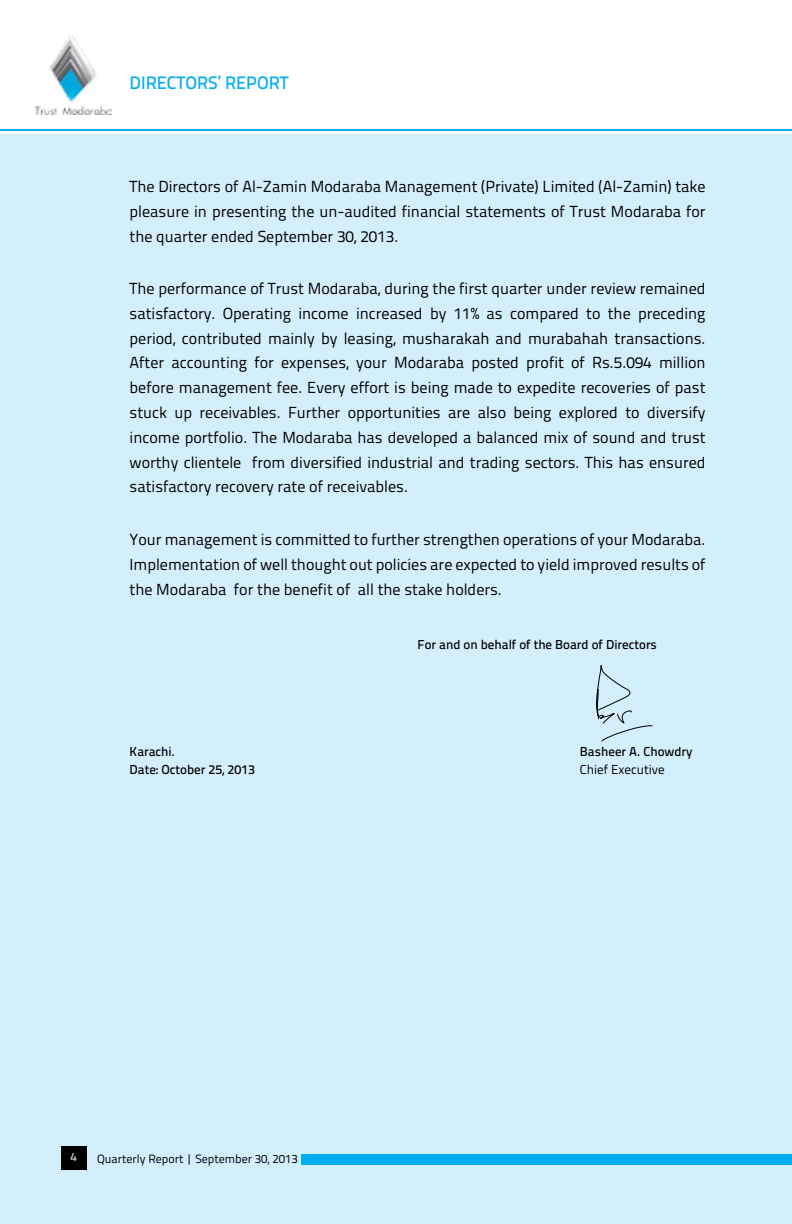
<style>
.page{position:relative;width:792px;height:1224px;background:#fff}
.page>*{position:absolute;margin:0;border:0;box-sizing:border-box;transform-origin:0 0}
.t1{font:18px "Titillium Text 25 L 600 wt";color:#00aeef}
.t2{font:16px/24.8px "Titillium Text 25 L 400 wt";color:#000;text-align:justify}
.t3{font:13px "Titillium Text 25 L 600 wt";color:#000}
.t4{font:13px "Titillium Text 25 L 400 wt";color:#000}
.t5{font:12px "Titillium Text 25 L 400 wt";color:#000}
.t6{font:12px "Titillium Text 25 L 400 wt";color:#fff}
</style>
<div class="page">
<div style="left:0;top:134px;width:792px;height:1090px;background:#d4effc"></div>
<hr style="left:0;top:129px;width:792px;height:2px;background:#00aeef">
<img style="left:36px;top:35px;width:76px;height:79px">
<div style="left:61px;top:1146px;width:25px;height:24px;background:#000"></div>
<div style="left:301px;top:1154px;width:491px;height:11px;background:#00aeef"></div>
<svg style="left:596px;top:665px;width:57px;height:77px"></svg>
<p class="t1" style="left:130px;top:70px;width:161px">Directors’ Report</p>
<p class="t2" style="left:130px;top:173px;width:578px">The Directors of Al-Zamin Modaraba Management (Private) Limited (Al-Zamin) take pleasure in presenting the un-audited financial statements of Trust Modaraba for the quarter ended September 30, 2013.</p>
<p class="t2" style="left:130px;top:275px;width:578px">The performance of Trust Modaraba, during the first quarter under review remained satisfactory. Operating income increased by 11% as compared to the preceding period, contributed mainly by leasing, musharakah and murabahah transactions.<br>After accounting for expenses, your M odaraba posted profit of Rs.5.094 million before management fee. Every effort is being made to expedite recoveries of past stuck up receivables. Further opportunities are also being explored to diversify income portfolio. The Modaraba has developed a balanced mix of sound and trust worthy clientele from diversified industrial and trading sectors. This has ensured satisfactory recovery rate of receivables.</p>
<p class="t2" style="left:130px;top:526px;width:578px">Your management is committed to further strengthen operations of your Modaraba.<br>Implementation of well thought out policies are expected to yield improved results of the Modaraba for the benefit of all the stake holders.</p>
<p class="t3" style="left:418px;top:635px;width:241px">For and on behalf of the Board of Directors</p>
<p class="t3" style="left:130px;top:741px;width:47px">Karachi.</p>
<p class="t3" style="left:580px;top:741px;width:114px">Basheer A. Chowdry</p>
<p class="t3" style="left:130px;top:760px;width:127px">Date: October 25, 2013</p>
<p class="t4" style="left:580px;top:760px;width:86px">Chief Executive</p>
<p class="t6" style="left:70px;top:1148px;width:8px">4</p>
<p class="t5" style="left:97px;top:1150px;width:202px">Quarterly Report | September 30, 2013</p>
</div>
